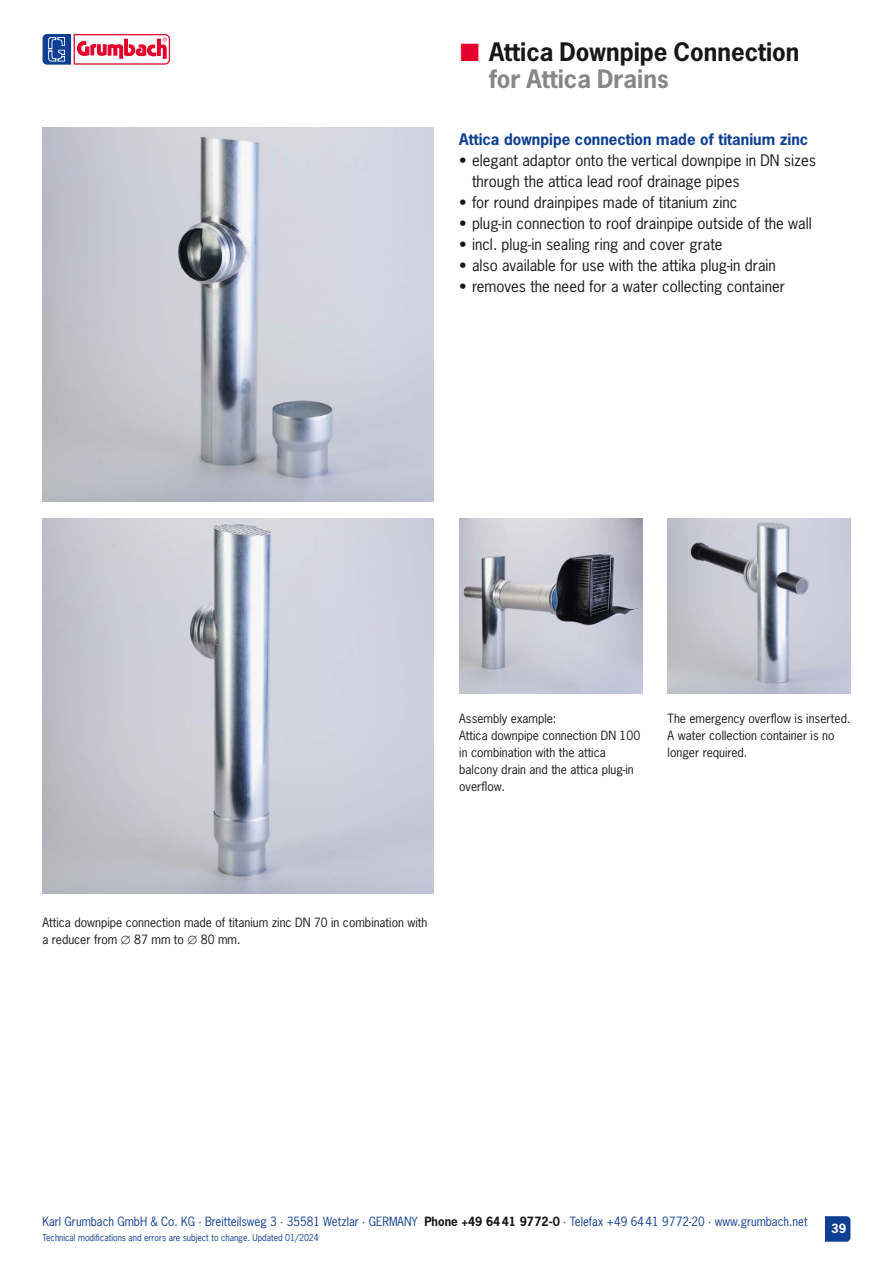
<style>
.page{position:relative;width:893px;height:1263px;background:#fff}
.page>*{position:absolute;margin:0;border:0;box-sizing:border-box;transform-origin:0 0}
.t1{font:700 24px "News Gothic Std";color:#181716}
.t2{font:700 24px "News Gothic Std";color:#868786}
.t3{font:15px/21px "News Gothic Std";color:#181716}
.t4{font:700 15px "News Gothic Std";color:#0f3f93}
.t5{font:12px/17px "News Gothic Std";color:#181716}
.t6{font:12px "News Gothic Std";color:#0f3f93;scale:.96 1}
.t7{font:700 12px "News Gothic Std";color:#fff}
.t8{font:9px "News Gothic Std";color:#0f3f93;scale:.96 1}
.s1{font-weight:700;color:#181716}
</style>
<div class="page">
<svg style="left:43px;top:34px;width:127px;height:31px"></svg>
<svg style="left:825px;top:1216px;width:25px;height:26px"></svg>
<img style="left:43px;top:128px;width:391px;height:374px">
<img style="left:459px;top:519px;width:183px;height:175px">
<img style="left:668px;top:519px;width:182px;height:175px">
<img style="left:43px;top:519px;width:391px;height:374px">
<h1 class="t1" style="left:489px;top:36px;width:312px">Attica Downpipe Connection</h1>
<h1 class="t2" style="left:489px;top:63px;width:181px">for Attica Drains</h1>
<p class="t4" style="left:459px;top:129px;width:351px">Attica downpipe connection made of titanium zinc</p>
<p class="t3" style="left:472px;top:149px;width:345px;text-indent:-13px">• elegant adaptor onto the vertical downpipe in DN sizes through the attica lead roof drainage pipes</p>
<p class="t3" style="left:459px;top:191px;width:280px">• for round drainpipes made of titanium zinc</p>
<p class="t3" style="left:459px;top:212px;width:354px">• plug-in connection to roof drainpipe outside of the wall</p>
<p class="t3" style="left:459px;top:233px;width:265px">• incl. plug-in sealing ring and cover grate</p>
<p class="t3" style="left:459px;top:254px;width:318px">• also available for use with the attika plug-in drain</p>
<p class="t3" style="left:459px;top:275px;width:327px">• removes the need for a water collecting container</p>
<p class="t5" style="left:459px;top:710px;width:183px">Assembly example:<br>Attica downpipe connection DN 100 in combination with the attica balcony drain and the attica plug-in overflow.</p>
<p class="t5" style="left:668px;top:710px;width:184px">The emergency overflow is inserted.<br>A water collection container is no longer required.</p>
<p class="t5" style="left:43px;top:914px;width:386px">Attica downpipe connection made of titanium zinc DN 70 in combination with a reducer from ∅ 87 mm to ∅ 80 mm.</p>
<p class="t6" style="left:43px;top:1213px;width:798px">Karl Grumbach GmbH &amp; Co. KG · Breitteilsweg 3 · 35581 Wetzlar · GERMANY <span class="s1">Phone +49 6441 9772-0</span> · Telefax +49 6441 9772-20 · www.grumbach.net</p>
<p class="t8" style="left:43px;top:1232px;width:289px">Technical modifications and errors are subject to change. Updated 01/2024</p>
<p class="t7" style="left:831px;top:1221px;width:16px">39</p>
</div>
